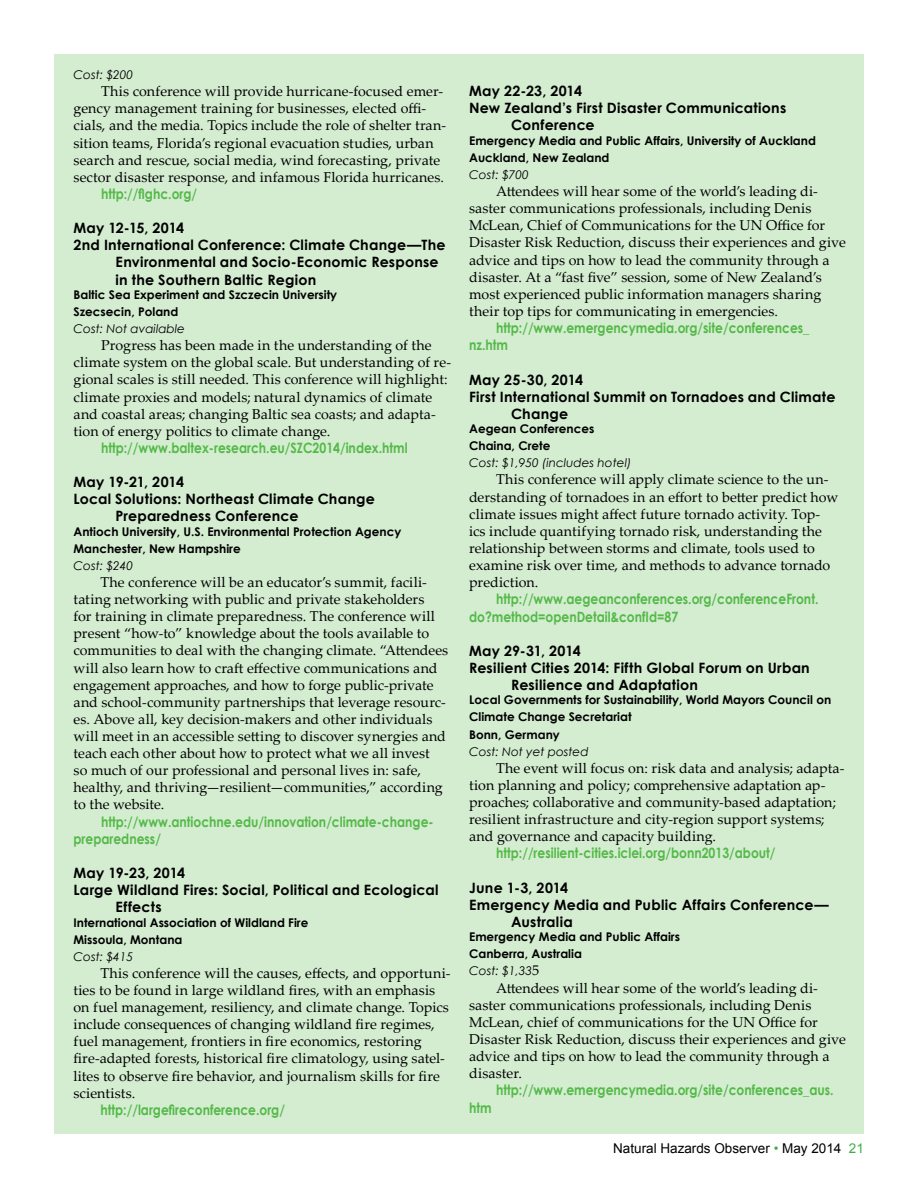
<style>
.page{position:relative;width:918px;height:1188px;background:#fff}
.page>*{position:absolute;margin:0;border:0;box-sizing:border-box;transform-origin:0 0}
.t1{font:14.25px/17.1px "Palatino Linotype";letter-spacing:.005em;color:#000}
.t2{font:700 14.25px "Century Gothic";letter-spacing:.015em;color:#000}
.t3{font:700 14.25px/17.2px "Century Gothic";color:#54b948;scale:.86 1}
.t4{font:700 14.25px "Century Gothic";letter-spacing:-.01em;color:#000}
.t5{font:13.5px "Arial";color:#000}
.t6{font:700 12px/17.1px "Century Gothic";color:#000}
.t7{font:italic 12px "Century Gothic";color:#000}
.s1{font-weight:400;font-style:italic}
.s2{font-family:"Palatino Linotype";font-weight:400;font-size:14.25px}
.s3{color:#41ad49}
</style>
<div class="page">
<div style="left:54px;top:54px;width:810px;height:1080px;background:#d4edd1"></div>
<p class="t7" style="left:74px;top:68px;width:61px">Cost: $200</p>
<p class="t1" style="left:73px;top:82px;width:374px;text-indent:28px">This conference will provide hurricane-focused emer&shy;gency management training for businesses, elected offi&shy;cials, and the media. Topics include the role of shelter tran&shy;sition teams, Florida’s regional evacuation studies, urban search and rescue, social media, wind forecasting, private sector disaster response, and infamous Florida hurricanes.</p>
<p class="t3" style="left:101px;top:185px;width:113px">http://flghc.org/</p>
<p class="t4" style="left:74px;top:219px;width:112px">May 12-15, 2014</p>
<p class="t2" style="left:74px;top:236px;width:374px">2nd International Conference: Climate Change—The</p>
<p class="t2" style="left:115px;top:253px;width:325px">Environmental and Socio-Economic Response</p>
<p class="t2" style="left:115px;top:270px;width:202px">in the Southern Baltic Region</p>
<p class="t6" style="left:74px;top:286px;width:265px">Baltic Sea Experiment and Szczecin University<br>Szecsecin, Poland</p>
<p class="t7" style="left:74px;top:321px;width:113px">Cost: Not available</p>
<p class="t1" style="left:73px;top:336px;width:379px;text-indent:28px">Progress has been made in the understanding of the climate system on the global scale. But understanding of re&shy;gional scales is still needed. This conference will highlight: climate proxies and models; natural dynamics of climate and coastal areas; changing Baltic sea coasts; and adapta&shy;tion of energy politics to climate change.</p>
<p class="t3" style="left:101px;top:439px;width:358px">http://www.baltex-research.eu/SZC2014/index.html</p>
<p class="t4" style="left:74px;top:473px;width:112px">May 19-21, 2014</p>
<p class="t2" style="left:74px;top:490px;width:303px">Local Solutions: Northeast Climate Change</p>
<p class="t2" style="left:115px;top:507px;width:185px">Preparedness Conference</p>
<p class="t6" style="left:74px;top:523px;width:329px">Antioch University, U.S. Environmental Protection Agency<br>Manchester, New Hampshire</p>
<p class="t7" style="left:74px;top:558px;width:61px">Cost: $240</p>
<p class="t1" style="left:74px;top:573px;width:376px;text-indent:27px">The conference will be an educator’s summit, facili&shy;tating networking with public and private stakeholders<br>for training in climate preparedness. The conference will present “how-to” knowledge about the tools available to communities to deal with the changing climate. “Attendees will also learn how to craft effective communications and engagement approaches, and how to forge public-private and school-community partnerships that leverage resourc&shy;es. Above all, key decision-makers and other individuals will meet in an accessible setting to discover synergies and teach each other about how to protect what we all invest<br>so much of our professional and personal lives in: safe, healthy, and thriving—resilient—communities,” according to the website.</p>
<p class="t3" style="left:74px;top:813px;width:420px;text-indent:28px">http://www.antiochne.edu/innovation/climate-change&shy;preparedness/</p>
<p class="t2" style="left:74px;top:864px;width:113px">May 19-23, 2014</p>
<p class="t2" style="left:74px;top:881px;width:366px">Large Wildland Fires: Social, Political and Ecological</p>
<p class="t2" style="left:115px;top:898px;width:48px">Effects</p>
<p class="t6" style="left:74px;top:914px;width:236px">International Association of Wildland Fire<br>Missoula, Montana</p>
<p class="t7" style="left:74px;top:949px;width:61px">Cost: $415</p>
<p class="t1" style="left:73px;top:964px;width:379px;text-indent:27px">This conference will the causes, effects, and opportuni&shy;ties to be found in large wildland fires, with an emphasis on fuel management, resiliency, and climate change. Topics include consequences of changing wildland fire regimes, fuel management, frontiers in fire economics, restoring fire-adapted forests, historical fire climatology, using satel&shy;lites to observe fire behavior, and journalism skills for fire scientists.</p>
<p class="t3" style="left:100px;top:1101px;width:216px">http://largefireconference.org/</p>
<p class="t2" style="left:469px;top:82px;width:114px">May 22-23, 2014</p>
<p class="t2" style="left:469px;top:99px;width:319px">New Zealand’s First Disaster Communications</p>
<p class="t2" style="left:511px;top:116px;width:85px">Conference</p>
<p class="t6" style="left:469px;top:132px;width:348px">Emergency Media and Public Affairs, University of Auckland<br>Auckland, New Zealand</p>
<p class="t7" style="left:469px;top:167px;width:61px">Cost: $700</p>
<p class="t1" style="left:469px;top:182px;width:378px;text-indent:27px">Attendees will hear some of the world’s leading di&shy;saster communications professionals, including Denis McLean, Chief of Communications for the UN Office for Disaster Risk Reduction, discuss their experiences and give advice and tips on how to lead the community through a disaster. At a “fast five” session, some of New Zealand’s most experienced public information managers sharing their top tips for communicating in emergencies.</p>
<p class="t3" style="left:469px;top:319px;width:397px;text-indent:27px">http://www.emergencymedia.org/site/conferences_ nz.htm</p>
<p class="t2" style="left:469px;top:370px;width:116px">May 25-30, 2014</p>
<p class="t2" style="left:469px;top:388px;width:368px">First International Summit on Tornadoes and Climate</p>
<p class="t2" style="left:511px;top:405px;width:59px">Change</p>
<p class="t6" style="left:469px;top:420px;width:127px">Aegean Conferences<br>Chaina, Crete</p>
<p class="t7" style="left:469px;top:456px;width:164px">Cost: $1,950 (includes hotel)</p>
<p class="t1" style="left:469px;top:471px;width:371px;text-indent:27px">This conference will apply climate science to the un&shy;derstanding of tornadoes in an effort to better predict how climate issues might affect future tornado activity. Top&shy;ics include quantifying tornado risk, understanding the relationship between storms and climate, tools used to examine risk over time, and methods to advance tornado prediction.</p>
<p class="t3" style="left:469px;top:590px;width:408px;text-indent:27px">http://www.aegeanconferences.org/conferenceFront. do?method=openDetail&amp;confId=87</p>
<p class="t2" style="left:469px;top:642px;width:113px">May 29-31, 2014</p>
<p class="t2" style="left:469px;top:659px;width:342px">Resilient Cities 2014: Fifth Global Forum on Urban</p>
<p class="t2" style="left:511px;top:676px;width:188px">Resilience and Adaptation</p>
<p class="t6" style="left:469px;top:691px;width:364px">Local Governments for Sustainability, World Mayors Council on<br>Climate Change Secretariat<br>Bonn, Germany</p>
<p class="t7" style="left:469px;top:744px;width:121px">Cost: Not yet posted</p>
<p class="t1" style="left:469px;top:759px;width:377px;text-indent:27px">The event will focus on: risk data and analysis; adapta&shy;tion planning and policy; comprehensive adaptation ap&shy;proaches; collaborative and community-based adaptation; resilient infrastructure and city-region support systems; and governance and capacity building.</p>
<p class="t3" style="left:496px;top:844px;width:326px">http://resilient-cities.iclei.org/bonn2013/about/</p>
<p class="t2" style="left:469px;top:879px;width:101px">June 1-3, 2014</p>
<p class="t2" style="left:469px;top:896px;width:361px">Emergency Media and Public Affairs Conference—</p>
<p class="t2" style="left:511px;top:913px;width:63px">Australia</p>
<p class="t6" style="left:469px;top:928px;width:212px">Emergency Media and Public Affairs<br>Canberra, Australia<br><span class="s1">Cost: $1,33</span><span class="s2">5</span></p>
<p class="t1" style="left:469px;top:979px;width:378px;text-indent:27px">Attendees will hear some of the world’s leading di&shy;saster communications professionals, including Denis McLean, chief of communications for the UN Office for Disaster Risk Reduction, discuss their experiences and give advice and tips on how to lead the community through a disaster.</p>
<p class="t3" style="left:496px;top:1081px;width:394px">http://www.emergencymedia.org/site/conferences_aus.</p>
<p class="t3" style="left:469px;top:1098px;width:28px">htm</p>
<p class="t5" style="left:613px;top:1139px;width:252px">Natural Hazards Observer <span class="s3">•</span> May 2014 <span class="s3">21</span></p>
</div>
